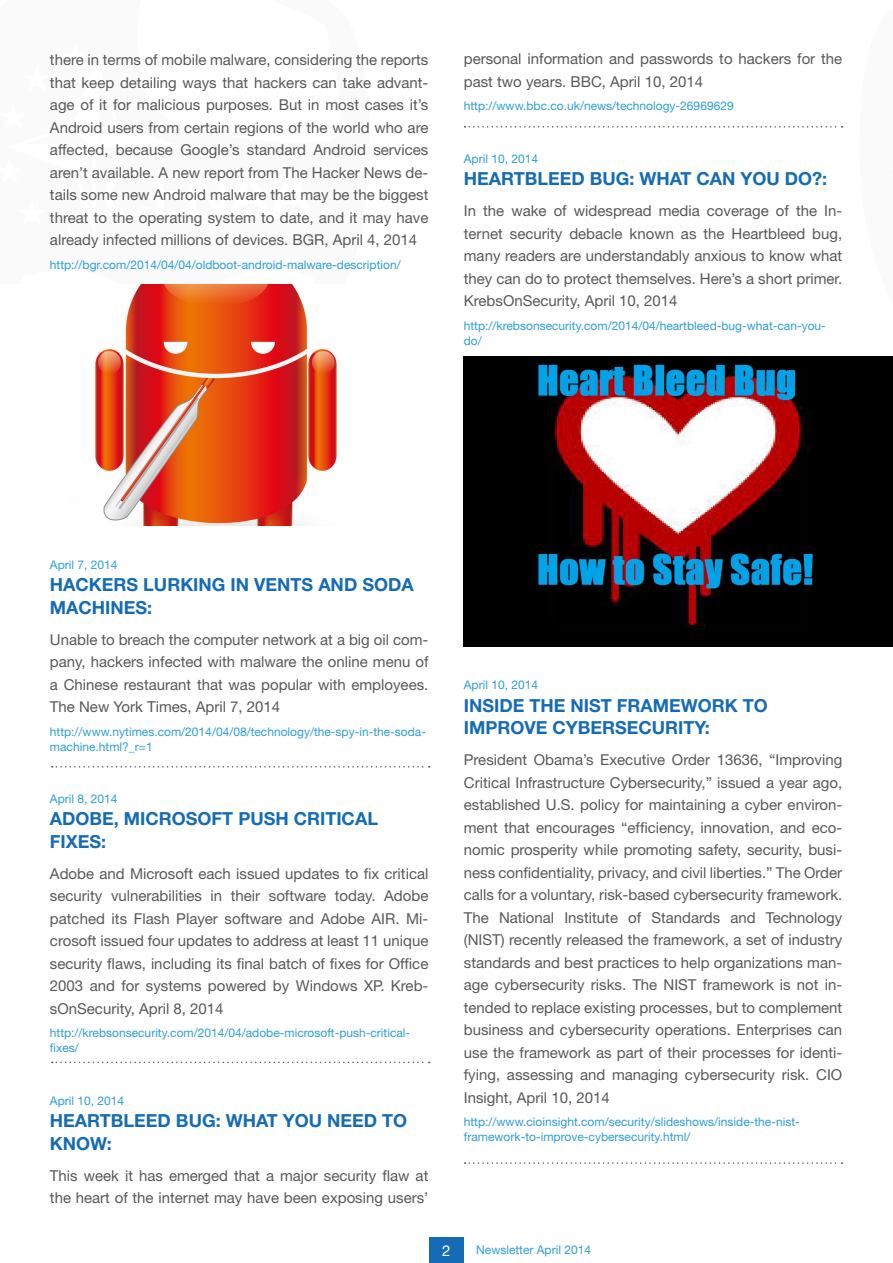
<style>
.page{position:relative;width:893px;height:1263px;background:#fff}
.page>*{position:absolute;margin:0;border:0;box-sizing:border-box;transform-origin:0 0}
.t1{font:700 18px/22.5px "Helvetica Neue";color:#156cb5}
.t2{font:15px/22.5px "Helvetica Neue";color:#57585a;text-align:justify}
.t3{font:15px "Helvetica Neue";color:#fff}
.link{font:12px/15px "Helvetica Neue";color:#2d9ed8}
.date{font:12px "Helvetica Neue";color:#2d9ed8}
</style>
<div class="page">
<div style="left:429px;top:1237px;width:34px;height:26px;background:#156cb5"></div>
<svg style="left:52px;top:766px;width:378px;height:1px"></svg>
<svg style="left:465px;top:126px;width:377px;height:2px"></svg>
<svg style="left:465px;top:1162px;width:377px;height:2px"></svg>
<svg style="left:52px;top:1061px;width:378px;height:2px"></svg>
<img style="left:95px;top:285px;width:242px;height:241px">
<img style="left:463px;top:356px;width:430px;height:290px">
<p class="t2" style="left:50px;top:50px;width:380px">there in terms of mobile malware, considering the reports that keep detailing ways that hackers can take advant&shy;age of it for malicious purposes. But in most cases it’s Android users from certain regions of the world who are affected, because Google’s standard Android services aren’t available. A new report from The Hacker News de&shy;tails some new Android malware that may be the biggest threat to the operating system to date, and it may have already infected millions of devices. BGR, April 4, 2014</p>
<p class="link" style="left:50px;top:258px;width:352px">http://bgr.com/2014/04/04/oldboot-android-malware-description/</p>
<p class="t2" style="left:464px;top:49px;width:380px">personal information and passwords to hackers for the past two years. BBC, April 10, 2014</p>
<p class="link" style="left:464px;top:99px;width:271px">http://www.bbc.co.uk/news/technology-26969629</p>
<p class="date" style="left:464px;top:150px;width:76px">April 10, 2014</p>
<p class="t1" style="left:464px;top:168px;width:365px">HEARTBLEED BUG: WHAT CAN YOU DO?:</p>
<p class="t2" style="left:464px;top:200px;width:380px">In the wake of widespread media coverage of the In&shy;ternet security debacle known as the Heartbleed bug, many readers are understandably anxious to know what they can do to protect themselves. Here’s a short primer.<br>KrebsOnSecurity, April 10, 2014</p>
<p class="link" style="left:464px;top:318px;width:364px">http://krebsonsecurity.com/2014/04/heartbleed-bug-what-can-you&shy;do/</p>
<p class="date" style="left:50px;top:556px;width:69px">April 7, 2014</p>
<p class="t1" style="left:50px;top:574px;width:365px">HACKERS LURKING IN VENTS AND SODA<br>MACHINES:</p>
<p class="t2" style="left:50px;top:629px;width:380px">Unable to breach the computer network at a big oil com&shy;pany, hackers infected with malware the online menu of a Chinese restaurant that was popular with employees.<br>The New York Times, April 7, 2014</p>
<p class="link" style="left:50px;top:725px;width:378px">http://www.nytimes.com/2014/04/08/technology/the-spy-in-the-soda&shy;machine.html?_r=1</p>
<p class="date" style="left:50px;top:790px;width:69px">April 8, 2014</p>
<p class="t1" style="left:50px;top:808px;width:330px">ADOBE, MICROSOFT PUSH CRITICAL<br>FIXES:</p>
<p class="t2" style="left:50px;top:863px;width:380px">Adobe and Microsoft each issued updates to fix critical security vulnerabilities in their software today. Adobe patched its Flash Player software and Adobe AIR. Mi&shy;crosoft issued four updates to address at least 11 unique security flaws, including its final batch of fixes for Office 2003 and for systems powered by Windows XP. Kreb&shy;sOnSecurity, April 8, 2014</p>
<p class="link" style="left:50px;top:1026px;width:362px">http://krebsonsecurity.com/2014/04/adobe-microsoft-push-critical&shy;fixes/</p>
<p class="date" style="left:50px;top:1092px;width:76px">April 10, 2014</p>
<p class="t1" style="left:50px;top:1110px;width:359px">HEARTBLEED BUG: WHAT YOU NEED TO<br>KNOW:</p>
<p class="t2" style="left:50px;top:1165px;width:380px">This week it has emerged that a major security flaw at the heart of the internet may have been exposing users’</p>
<p class="date" style="left:464px;top:676px;width:76px">April 10, 2014</p>
<p class="t1" style="left:464px;top:695px;width:305px">INSIDE THE NIST FRAMEWORK TO<br>IMPROVE CYBERSECURITY:</p>
<p class="t2" style="left:464px;top:750px;width:380px">President Obama’s Executive Order 13636, “Improving Critical Infrastructure Cybersecurity,” issued a year ago, established U.S. policy for maintaining a cyber environ&shy;ment that encourages “efficiency, innovation, and eco&shy;nomic prosperity while promoting safety, security, busi&shy;ness confidentiality, privacy, and civil liberties.” The Order calls for a voluntary, risk-based cybersecurity framework.<br>The National Institute of Standards and Technology (NIST) recently released the framework, a set of industry standards and best practices to help organizations man&shy;age cybersecurity risks. The NIST framework is not in&shy;tended to replace existing processes, but to complement business and cybersecurity operations. Enterprises can use the framework as part of their processes for identi&shy;fying, assessing and managing cybersecurity risk. CIO Insight, April 10, 2014</p>
<p class="link" style="left:464px;top:1115px;width:337px">http://www.cioinsight.com/security/slideshows/inside-the-nist&shy;framework-to-improve-cybersecurity.html/</p>
<p class="t3" style="left:442px;top:1240px;width:10px">2</p>
<p class="link" style="left:476px;top:1243px;width:116px">Newsletter April 2014</p>
</div>
